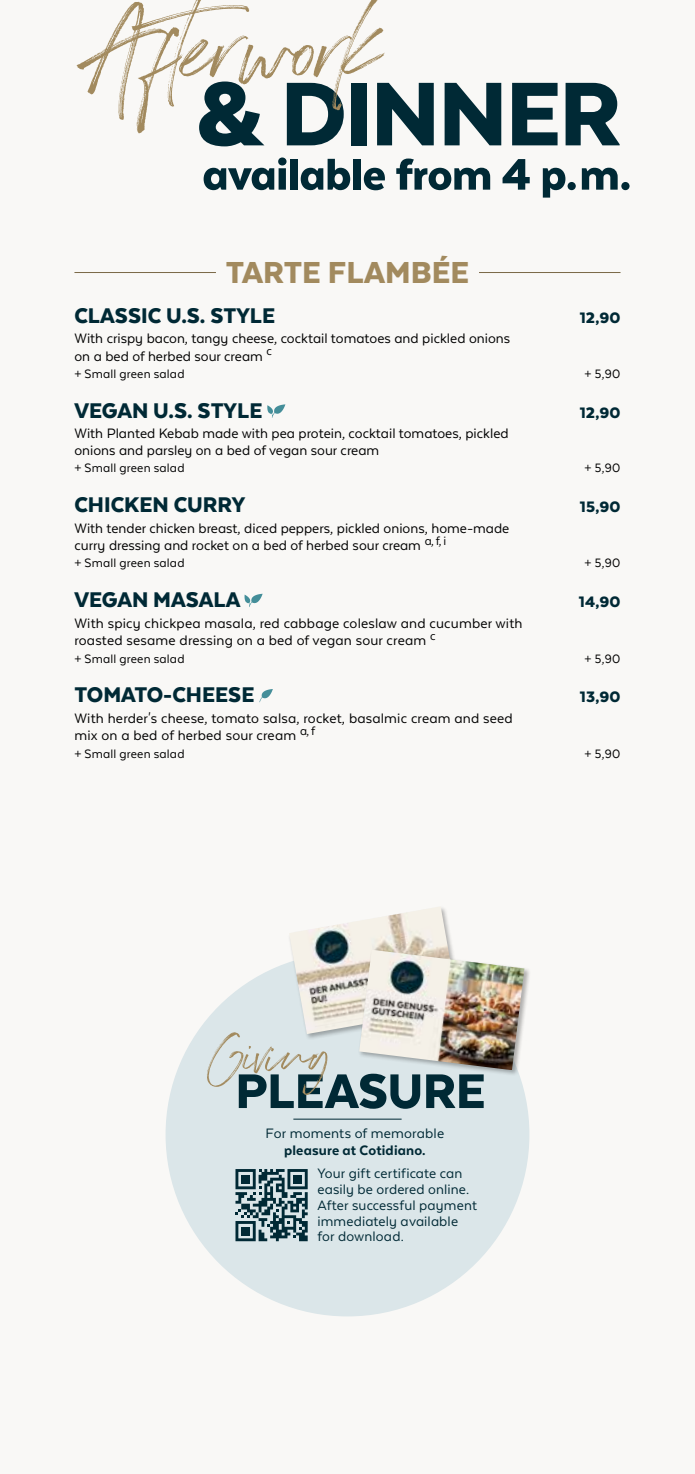
<style>
.page{position:relative;width:695px;height:1474px;background:#fff}
.page>*{position:absolute;margin:0;border:0;box-sizing:border-box;transform-origin:0 0}
.t1{font:152.6px "Drama";letter-spacing:-.02em;color:#a28a5e}
.t2{font:900 104.12px "Texta Alt";letter-spacing:-.02em;color:#002935}
.t3{font:82.25px "Drama";color:#a28a5e}
.t4{font:900 56px "Texta Alt";letter-spacing:-.01em;color:#002935}
.t5{font:900 50.93px "Texta Alt";letter-spacing:-.015em;color:#002935}
.t6{font:900 35px "Texta Alt";color:#a28a5e}
.t7{font:900 24.5px "Texta Alt";color:#002935}
.t8{font:900 17.5px "Texta Alt";letter-spacing:.01em;color:#002935}
.t9{font:15.75px/17.5px "Texta Alt";color:#000}
.t10{font:15.75px/15.8px "Texta Alt";letter-spacing:.01em;color:#002935}
.t11{font:800 15.75px "Texta Alt";letter-spacing:.01em;color:#002935}
.t12{font:14px "Texta Alt";letter-spacing:.015em;color:#000}
</style>
<div class="page">
<div style="left:0;top:0;width:694px;height:1473px;background:#f9f8f6"></div>
<hr style="left:74px;top:272px;width:546px;height:1px;background:#7a6947">
<div style="left:216px;top:260px;width:263px;height:25px;background:#f9f8f6"></div>
<svg style="left:267px;top:404px;width:18px;height:14px"></svg>
<svg style="left:244px;top:593px;width:18px;height:14px"></svg>
<svg style="left:259px;top:689px;width:14px;height:13px"></svg>
<div style="left:165px;top:952px;width:364px;height:364px;background:#dbe6e9;border-radius:50%"></div>
<hr style="left:293px;top:1118px;width:108px;height:1px;background:#002935">
<svg style="left:235px;top:1169px;width:72px;height:72px"></svg>
<div style="left:241px;top:1226px;width:9px;height:9px;background:#002935"></div>
<div style="left:288px;top:905px;width:177px;height:135px;background:#000;opacity:.3"></div>
<img style="left:289px;top:906px;width:169px;height:128px">
<div style="left:358px;top:948px;width:172px;height:128px;background:#000;opacity:.3"></div>
<img style="left:359px;top:949px;width:165px;height:121px">
<h1 class="t1" style="left:83px;top:-22px;width:306px">Afterwork</h1>
<h2 class="t2" style="left:195px;top:60px;width:428px">&amp; DINNER</h2>
<h3 class="t5" style="left:202px;top:148px;width:430px">available from 4 p.m.</h3>
<h3 class="t6" style="left:226px;top:254px;width:245px">TARTE FLAMBÉE</h3>
<h3 class="t7" style="left:74px;top:302px;width:202px">CLASSIC U.S. STYLE</h3>
<p class="t8" style="left:579px;top:308px;width:42px">12,90</p>
<p class="t9" style="left:74px;top:329px;width:437px">With crispy bacon, tangy cheese, cocktail tomatoes and pickled onions on a bed of herbed sour cream <sup>c</sup></p>
<p class="t12" style="left:74px;top:366px;width:111px">+ Small green salad</p>
<p class="t12" style="left:584px;top:366px;width:38px">+ 5,90</p>
<h3 class="t7" style="left:74px;top:397px;width:189px">VEGAN U.S. STYLE</h3>
<p class="t8" style="left:579px;top:403px;width:42px">12,90</p>
<p class="t9" style="left:74px;top:425px;width:435px;line-height:16.6px">With Planted Kebab made with pea protein, cocktail tomatoes, pickled onions and parsley on a bed of vegan sour cream</p>
<p class="t12" style="left:74px;top:461px;width:111px">+ Small green salad</p>
<p class="t12" style="left:584px;top:461px;width:38px">+ 5,90</p>
<h3 class="t7" style="left:74px;top:492px;width:172px">CHICKEN CURRY</h3>
<p class="t8" style="left:580px;top:497px;width:42px">15,90</p>
<p class="t9" style="left:74px;top:519px;width:436px">With tender chicken breast, diced peppers, pickled onions, home-made curry dressing and rocket on a bed of herbed sour cream <sup>a,</sup> <sup>f,</sup> <sup>i</sup></p>
<p class="t12" style="left:74px;top:556px;width:111px">+ Small green salad</p>
<p class="t12" style="left:584px;top:556px;width:38px">+ 5,90</p>
<h3 class="t7" style="left:74px;top:587px;width:167px">VEGAN MASALA</h3>
<p class="t8" style="left:578px;top:592px;width:43px">14,90</p>
<p class="t9" style="left:74px;top:614px;width:449px">With spicy chickpea masala, red cabbage coleslaw and cucumber with roasted sesame dressing on a bed of vegan sour cream <sup>c</sup></p>
<p class="t12" style="left:74px;top:651px;width:111px">+ Small green salad</p>
<p class="t12" style="left:584px;top:651px;width:38px">+ 5,90</p>
<h3 class="t7" style="left:74px;top:682px;width:181px">TOMATO-CHEESE</h3>
<p class="t8" style="left:579px;top:688px;width:42px">13,90</p>
<p class="t9" style="left:74px;top:709px;width:440px">With herder's cheese, tomato salsa, rocket, basalmic cream and seed mix on a bed of herbed sour cream <sup>a,</sup> <sup>f</sup></p>
<p class="t12" style="left:74px;top:746px;width:111px">+ Small green salad</p>
<p class="t12" style="left:584px;top:746px;width:38px">+ 5,90</p>
<h3 class="t3" style="left:207px;top:1018px;width:126px">Giving</h3>
<h3 class="t4" style="left:235px;top:1061px;width:252px">PLEASURE</h3>
<p class="t10" style="left:265px;top:1125px;width:180px">For moments of memorable</p>
<p class="t11" style="left:284px;top:1142px;width:143px">pleasure at Cotidiano.</p>
<p class="t10" style="left:317px;top:1165px;width:161px">Your gift certificate can easily be ordered online.<br>After successful payment immediately available for download.</p>
</div>
